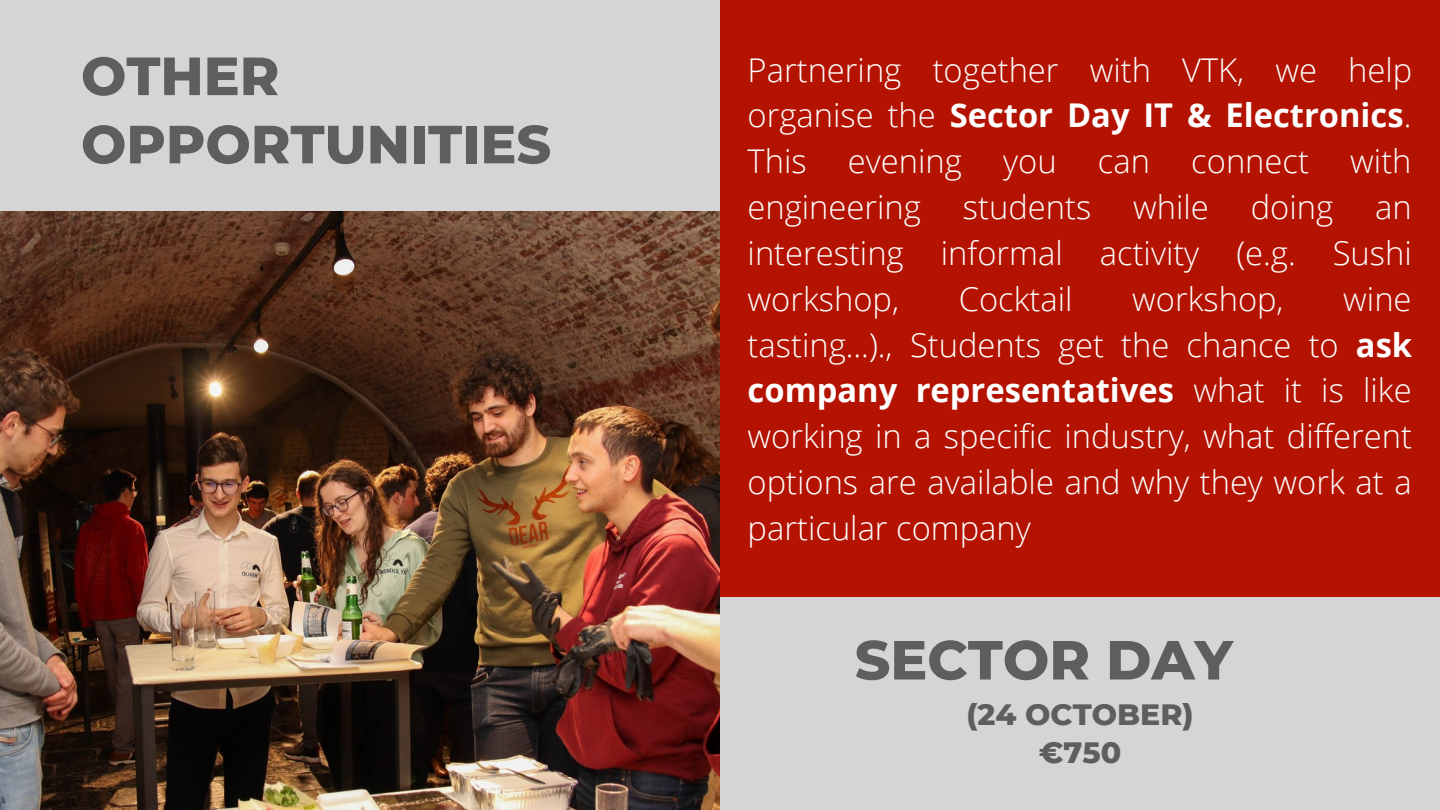
<style>
.page{position:relative;width:1440px;height:810px;background:#d5d5d5}
.page>*{position:absolute;margin:0;border:0;box-sizing:border-box;transform-origin:0 0}
.t1{font:800 55px "Montserrat";color:#5e5e5e}
.t2{font:800 53.6px/68.2px "Montserrat";color:#5e5e5e}
.t3{font:300 32.7px/45.8px "Open Sans";color:#fff;text-align:justify}
.t4{font:800 30px "Montserrat";color:#5e5e5e}
.s1{font-weight:700}
</style>
<div class="page">
<img style="left:0;top:211px;width:720px;height:599px">
<div style="left:720px;top:0;width:720px;height:597px;background:#b31300"></div>
<p class="t2" style="left:81px;top:42px;width:472px">OTHER<br>OPPORTUNITIES</p>
<p class="t3" style="left:748px;top:46px;width:666px">Partnering together with VTK, we help organise the <span class="s1">Sector Day IT &amp; Electronics</span>.<br>This</p>
<p class="t3" style="left:848px;top:138px;width:115px">evening</p>
<p class="t3" style="left:1003px;top:138px;width:55px">you</p>
<p class="t3" style="left:1098px;top:138px;width:54px">can</p>
<p class="t3" style="left:1191px;top:138px;width:119px">connect</p>
<p class="t3" style="left:1350px;top:138px;width:63px">with</p>
<p class="t3" style="left:748px;top:184px;width:175px">engineering</p>
<p class="t3" style="left:963px;top:184px;width:130px">students</p>
<p class="t3" style="left:1133px;top:184px;width:77px">while</p>
<p class="t3" style="left:1251px;top:184px;width:84px">doing</p>
<p class="t3" style="left:748px;top:184px;width:666px;text-indent:627px">an interesting informal activity (e.g. Sushi workshop,</p>
<p class="t3" style="left:959px;top:275px;width:115px">Cocktail</p>
<p class="t3" style="left:1132px;top:275px;width:153px">workshop,</p>
<p class="t3" style="left:748px;top:275px;width:666px;text-indent:596px">wine tasting...)., Students get the chance to <span class="s1">ask company representatives</span> what it is like working in a specific industry, what different options are available and why they work at a particular company</p>
<p class="t1" style="left:855px;top:626px;width:380px">SECTOR DAY</p>
<p class="t4" style="left:966px;top:695px;width:229px">(24 OCTOBER)</p>
<p class="t4" style="left:1039px;top:734px;width:84px">€750</p>
</div>
